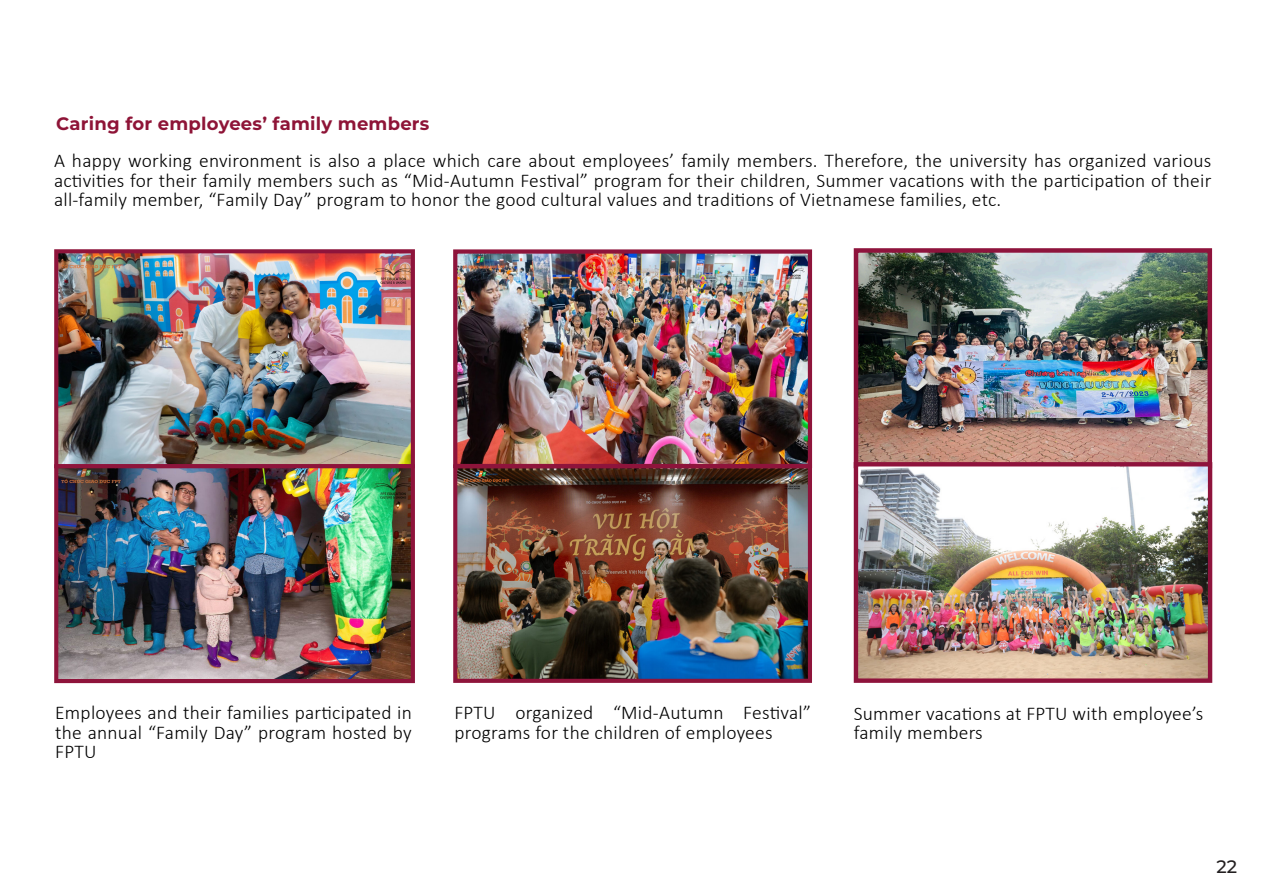
<style>
.page{position:relative;width:1263px;height:893px;background:#fff}
.page>*{position:absolute;margin:0;border:0;box-sizing:border-box;transform-origin:0 0}
.t1{font:300 19.5px/19.5px "Calibri";letter-spacing:.015em;color:#000;text-align:justify}
.t2{font:700 18px "Montserrat";letter-spacing:.015em;color:#8e1437}
.t3{font:500 18px "Montserrat Alternates";color:#231f20}
</style>
<div class="page">
<img style="left:458px;top:254px;width:349px;height:424px">
<div style="left:453px;top:249px;width:359px;height:219px;border:4px solid #8e143b"></div>
<div style="left:453px;top:464px;width:359px;height:219px;border:4px solid #8e143b"></div>
<img style="left:59px;top:254px;width:351px;height:424px">
<div style="left:54px;top:249px;width:361px;height:219px;border:4px solid #8e143b"></div>
<div style="left:54px;top:464px;width:361px;height:219px;border:4px solid #8e143b"></div>
<img style="left:859px;top:253px;width:348px;height:209px">
<div style="left:854px;top:248px;width:358px;height:220px;border:4px solid #8e133c"></div>
<img style="left:859px;top:467px;width:348px;height:211px">
<div style="left:854px;top:462px;width:358px;height:221px;border:4px solid #8e133c"></div>
<p class="t2" style="left:56px;top:110px;width:375px">Caring for employees’ family members</p>
<p class="t1" style="left:54px;top:151px;width:1159px">A happy working environment is also a place which care about employees’ family members. Therefore, the university has organized various activities for their family members such as “Mid-Autumn Festival” program for their children, Summer vacations with the participation of their all-family member, “Family Day” program to honor the good cultural values and traditions of Vietnamese families, etc.</p>
<p class="t1" style="left:55px;top:703px;width:358px">Employees and their families participated in the annual “Family Day” program hosted by FPTU</p>
<p class="t1" style="left:854px;top:703px;width:351px">Summer vacations at FPTU with employee’s family members</p>
<p class="t1" style="left:454px;top:703px;width:358px">FPTU organized “Mid-Autumn Festival” programs for the children of employees</p>
<p class="t3" style="left:1216px;top:854px;width:22px">22</p>
</div>
